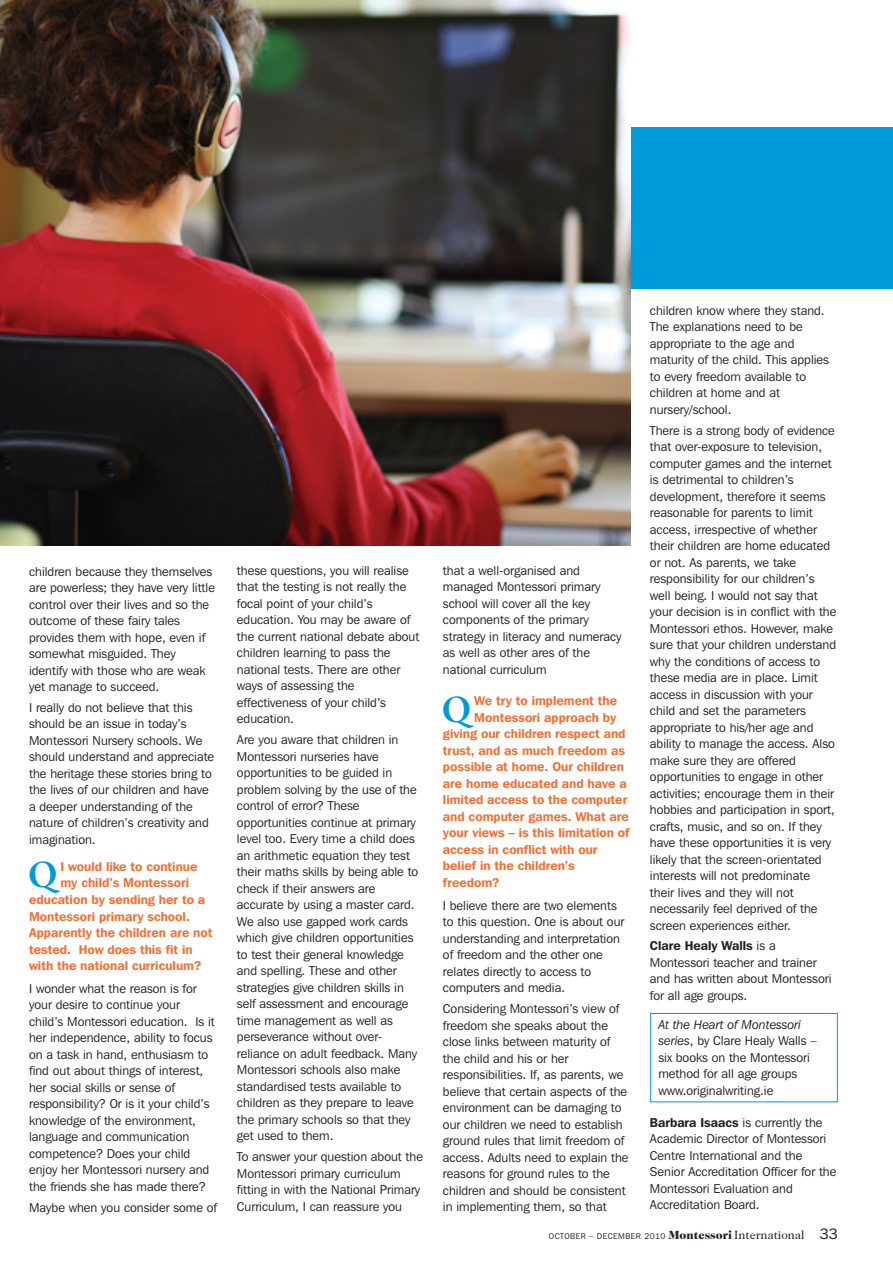
<style>
.page{position:relative;width:893px;height:1263px;background:#fff}
.page>*{position:absolute;margin:0;border:0;box-sizing:border-box;transform-origin:0 0}
.t1{font:600 36.15px "Stone Serif";color:#0099da}
.t2{font:12.75px/16.5px "Franklin Gothic IT Cby BT";color:#231f20}
.t3{font:600 12.75px "Franklin Gothic IT Cby BT";color:#f36f31}
.t4{font:8.25px "Franklin Gothic IT Cby BT";letter-spacing:.06em;color:#231f20}
.s1{font-weight:600}
.s2{font-style:italic}
.s3{font-family:"Caslon Two Twenty Four";font-weight:900;font-size:12px}
.s4{font-family:"Caslon Two Twenty Four";font-size:12px}
.s5{font-size:15px}
</style>
<div class="page">
<div style="left:650px;top:1013px;width:188px;height:89px;border:1px solid #0099da"></div>
<div style="left:0;top:127px;width:893px;height:162px;background:#0099da"></div>
<img style="left:0;top:0;width:630px;height:546px">
<p class="t2" style="left:29px;top:564px;width:187px">children because they themselves are powerless; they have very little control over their lives and so the outcome of these fairy tales provides them with hope, even if somewhat misguided. They identify with those who are weak yet manage to succeed.</p>
<p class="t2" style="left:29px;top:700px;width:187px">I really do not believe that this should be an issue in today’s<br>Montessori Nursery schools. We should understand and appreciate the heritage these stories bring to the lives of our children and have a deeper understanding of the nature of children’s creativity and imagination.</p>
<h1 class="t1" style="left:28px;top:861px;width:31px">Q</h1>
<p class="t3" style="left:60px;top:862px;width:139px">I would like to continue</p>
<p class="t3" style="left:60px;top:879px;width:130px">my child’s Montessori</p>
<p class="t3" style="left:29px;top:895px;width:178px">education by sending her to a</p>
<p class="t3" style="left:29px;top:912px;width:162px">Montessori primary school.</p>
<p class="t3" style="left:29px;top:928px;width:185px">Apparently the children are not</p>
<p class="t3" style="left:29px;top:945px;width:165px">tested. How does this fit in</p>
<p class="t3" style="left:29px;top:961px;width:174px">with the national curriculum?</p>
<p class="t2" style="left:29px;top:981px;width:187px">I wonder what the reason is for your desire to continue your child’s Montessori education. Is it her independence, ability to focus on a task in hand, enthusiasm to find out about things of interest, her social skills or sense of responsibility? Or is it your child’s knowledge of the environment, language and communication competence? Does your child enjoy her Montessori nursery and the friends she has made there?</p>
<p class="t2" style="left:29px;top:1200px;width:190px">Maybe when you consider some of</p>
<p class="t2" style="left:237px;top:563px;width:184px">these questions, you will realise that the testing is not really the focal point of your child’s education. You may be aware of the current national debate about children learning to pass the national tests. There are other ways of assessing the effectiveness of your child’s education.</p>
<p class="t2" style="left:237px;top:733px;width:183px">Are you aware that children in<br>Montessori nurseries have opportunities to be guided in problem solving by the use of the control of error? These opportunities continue at primary level too. Every time a child does an arithmetic equation they test their maths skills by being able to check if their answers are accurate by using a master card.<br>We also use gapped work cards which give children opportunities to test their general knowledge and spelling. These and other strategies give children skills in self assessment and encourage time management as well as perseverance without over&shy;reliance on adult feedback. Many<br>Montessori schools also make standardised tests available to children as they prepare to leave the primary schools so that they get used to them.</p>
<p class="t2" style="left:237px;top:1149px;width:188px">To answer your question about the Montessori primary curriculum fitting in with the National Primary Curriculum, I can reassure you</p>
<p class="t2" style="left:443px;top:563px;width:180px">that a well-organised and managed Montessori primary school will cover all the key components of the primary strategy in literacy and numeracy as well as other ares of the national curriculum</p>
<h1 class="t1" style="left:442px;top:695px;width:31px">Q</h1>
<p class="t3" style="left:474px;top:696px;width:144px">We try to implement the</p>
<p class="t3" style="left:474px;top:713px;width:144px">Montessori approach by</p>
<p class="t3" style="left:443px;top:729px;width:184px">giving our children respect and</p>
<p class="t3" style="left:443px;top:746px;width:184px">trust, and as much freedom as</p>
<p class="t3" style="left:443px;top:762px;width:183px">possible at home. Our children</p>
<p class="t3" style="left:443px;top:779px;width:185px">are home educated and have a</p>
<p class="t3" style="left:443px;top:795px;width:186px">limited access to the computer</p>
<p class="t3" style="left:443px;top:812px;width:187px">and computer games. What are</p>
<p class="t3" style="left:443px;top:828px;width:188px">your views – is this limitation of</p>
<p class="t3" style="left:443px;top:845px;width:156px">access in conflict with our</p>
<p class="t3" style="left:443px;top:861px;width:133px">belief in the children’s</p>
<p class="t3" style="left:443px;top:878px;width:58px">freedom?</p>
<p class="t2" style="left:443px;top:898px;width:183px">I believe there are two elements to this question. One is about our understanding and interpretation of freedom and the other one relates directly to access to computers and media.</p>
<p class="t2" style="left:443px;top:1001px;width:187px">Considering Montessori’s view of freedom she speaks about the close links between maturity of the child and his or her responsibilities. If, as parents, we believe that certain aspects of the environment can be damaging to our children we need to establish ground rules that limit freedom of access. Adults need to explain the reasons for ground rules to the children and should be consistent in implementing them, so that</p>
<p class="t2" style="left:650px;top:303px;width:181px">children know where they stand.<br>The explanations need to be appropriate to the age and maturity of the child. This applies to every freedom available to children at home and at nursery/school.</p>
<p class="t2" style="left:650px;top:423px;width:188px">There is a strong body of evidence that over-exposure to television, computer games and the internet is detrimental to children’s development, therefore it seems reasonable for parents to limit access, irrespective of whether their children are home educated or not. As parents, we take responsibility for our children’s well being. I would not say that your decision is in conflict with the<br>Montessori ethos. However, make sure that your children understand why the conditions of access to these media are in place. Limit access in discussion with your child and set the parameters appropriate to his/her age and ability to manage the access. Also make sure they are offered opportunities to engage in other activities; encourage them in their hobbies and participation in sport, crafts, music, and so on. If they have these opportunities it is very likely that the screen-orientated interests will not predominate their lives and they will not necessarily feel deprived of the screen experiences either.</p>
<p class="t2" style="left:650px;top:939px;width:183px"><span class="s1">Clare Healy Walls</span> is a<br>Montessori teacher and trainer and has written about Montessori for all age groups.</p>
<p class="t2" style="left:658px;top:1017px;width:160px"><span class="s2">At the Heart of Montessori series</span>, by Clare Healy Walls – six books on the Montessori method for all age groups www.originalwriting.ie</p>
<p class="t2" style="left:650px;top:1115px;width:188px"><span class="s1">Barbara Isaacs</span> is currently the<br>Academic Director of Montessori<br>Centre International and the<br>Senior Accreditation Officer for the<br>Montessori Evaluation and<br>Accreditation Board.</p>
<p class="t4" style="left:549px;top:1233px;width:290px">OCTOBER – DECEMBER 2010 <span class="s3">Montessori</span> <span class="s4">International</span> <span class="s5">33</span></p>
</div>
